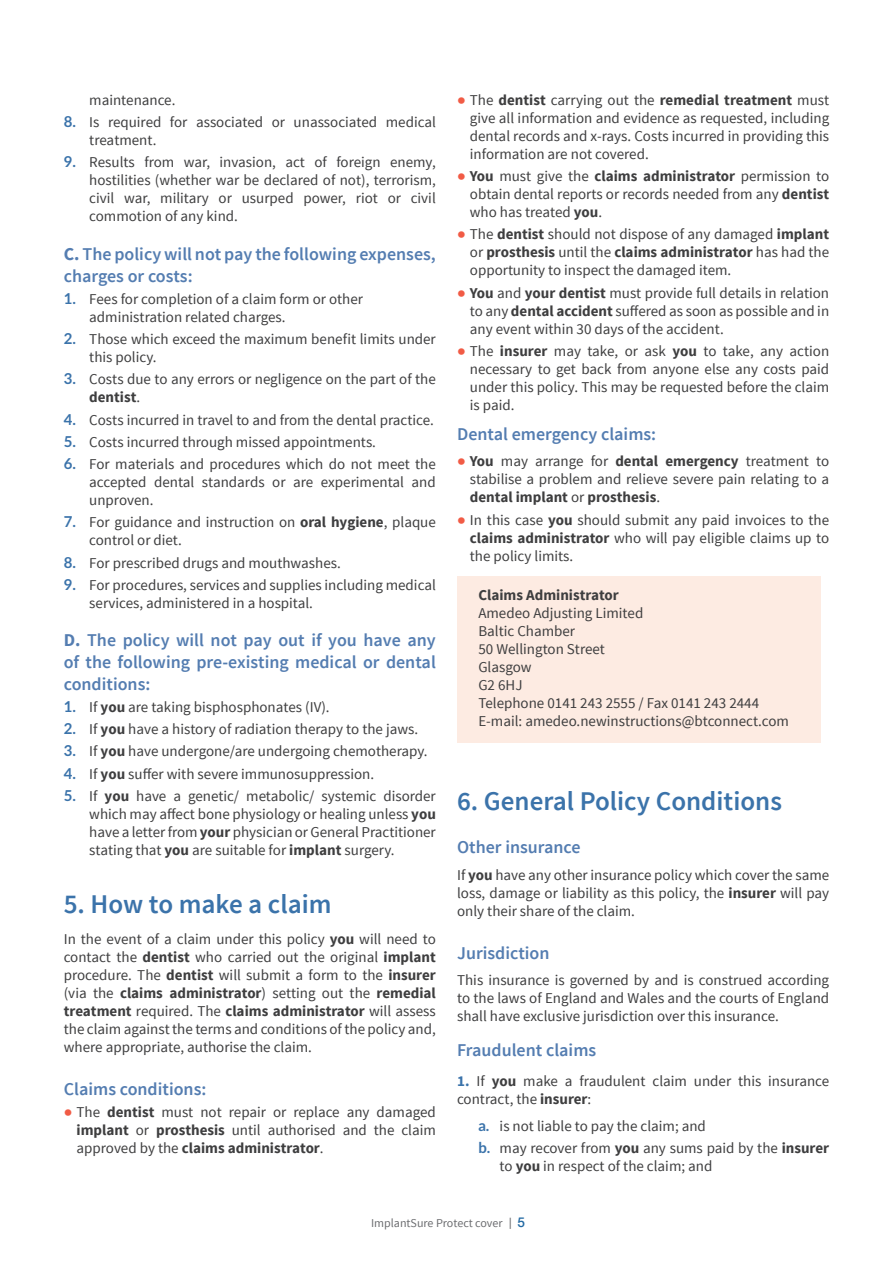
<style>
.page{position:relative;width:893px;height:1263px;background:#fff}
.page>*{position:absolute;margin:0;border:0;box-sizing:border-box;transform-origin:0 0}
.Heading_2{font:600 27px "Source Sans Pro";color:#3b73aa}
.Heading_3{font:600 18px/21.6px "Source Sans Pro";color:#547db1}
.Body{font:600 18px "Source Sans Pro";color:#547db1}
.Body-2{font:15px/18px "Source Sans Pro";color:#3e3e3f;text-align:justify}
.direccion{font:15px "Source Sans Pro";color:#3e3e3f}
.direccion-2{font:700 15px "Source Sans Pro";color:#3e3e3f}
.t1{font:12px "Source Sans Pro";color:#6c6d70}
.s1{font-family:"Lato";font-weight:700;color:#3b73aa}
.s2{font-weight:700}
.s3{font-family:"Lato";font-weight:700;color:#f15b45}
.s4{font-weight:700;color:#3b73aa}
.s5{font-family:"Slate Pro";font-size:13.5px}
.s6{font-family:"Helvetica Neue LT Com";font-weight:500;font-size:13.5px;color:#236aa3}
</style>
<div class="page">
<div style="left:457px;top:576px;width:364px;height:40px;background:#fdebe2"></div>
<div style="left:457px;top:612px;width:364px;height:40px;background:#fdebe2"></div>
<div style="left:457px;top:648px;width:364px;height:40px;background:#fdebe2"></div>
<div style="left:457px;top:684px;width:364px;height:40px;background:#fdebe2"></div>
<div style="left:457px;top:702px;width:364px;height:40px;background:#fdebe2"></div>
<p class="Body-2" style="left:89px;top:91px;width:88px">maintenance.</p>
<p class="Body-2" style="left:89px;top:113px;width:348px;text-indent:-26px"><span class="s1">8.</span> Is required for associated or unassociated medical treatment.</p>
<p class="Body-2" style="left:89px;top:154px;width:348px;text-indent:-26px"><span class="s1">9.</span> Results from war, invasion, act of foreign enemy, hostilities (whether war be declared of not), terrorism, civil war, military or usurped power, riot or civil commotion of any kind.</p>
<p class="Heading_3" style="left:64px;top:244px;width:374px"><span class="s2">C.</span> The policy will not pay the following expenses, charges or costs:</p>
<p class="Body-2" style="left:89px;top:290px;width:275px;text-indent:-26px"><span class="s1">1.</span> Fees for completion of a claim form or other administration related charges.</p>
<p class="Body-2" style="left:89px;top:330px;width:348px;text-indent:-26px"><span class="s1">2.</span> Those which exceed the maximum benefit limits under this policy.</p>
<p class="Body-2" style="left:89px;top:371px;width:348px;text-indent:-26px"><span class="s1">3.</span> Costs due to any errors or negligence on the part of the <span class="s2">dentist</span>.</p>
<p class="Body-2" style="left:64px;top:411px;width:372px"><span class="s1">4.</span> Costs incurred in travel to and from the dental practice.</p>
<p class="Body-2" style="left:64px;top:433px;width:314px"><span class="s1">5.</span> Costs incurred through missed appointments.</p>
<p class="Body-2" style="left:89px;top:455px;width:348px;text-indent:-26px"><span class="s1">6.</span> For materials and procedures which do not meet the accepted dental standards or are experimental and unproven.</p>
<p class="Body-2" style="left:89px;top:514px;width:348px;text-indent:-26px"><span class="s1">7.</span> For guidance and instruction on <span class="s2">oral hygiene</span>, plaque control or diet.</p>
<p class="Body-2" style="left:64px;top:554px;width:278px"><span class="s1">8.</span> For prescribed drugs and mouthwashes.</p>
<p class="Body-2" style="left:89px;top:576px;width:348px;text-indent:-26px"><span class="s1">9.</span> For procedures, services and supplies including medical services, administered in a hospital.</p>
<p class="Heading_3" style="left:64px;top:630px;width:374px;text-align:justify"><span class="s2">D.</span> The policy will not pay out if you have any of the following pre-existing medical or dental conditions:</p>
<p class="Body-2" style="left:64px;top:698px;width:267px"><span class="s1">1.</span> If <span class="s2">you</span> are taking bisphosphonates (IV).</p>
<p class="Body-2" style="left:64px;top:720px;width:356px"><span class="s1">2.</span> If <span class="s2">you</span> have a history of radiation therapy to the jaws.</p>
<p class="Body-2" style="left:64px;top:743px;width:365px"><span class="s1">3.</span> If <span class="s2">you</span> have undergone/are undergoing chemotherapy.</p>
<p class="Body-2" style="left:64px;top:765px;width:312px"><span class="s1">4.</span> If <span class="s2">you</span> suffer with severe immunosuppression.</p>
<p class="Body-2" style="left:89px;top:787px;width:348px;text-indent:-26px"><span class="s1">5.</span> If <span class="s2">you</span> have a genetic/ metabolic/ systemic disorder which may affect bone physiology or healing unless <span class="s2">you </span>have a letter from <span class="s2">your</span> physician or General Practitioner stating that <span class="s2">you</span> are suitable for <span class="s2">implant</span> surgery.</p>
<p class="Heading_2" style="left:64px;top:887px;width:269px">5. How to make a claim</p>
<p class="Body-2" style="left:64px;top:930px;width:374px">In the event of a claim under this policy <span class="s2">you</span> will need to contact the <span class="s2">dentist</span> who carried out the original <span class="s2">implant </span>procedure. The <span class="s2">dentist</span> will submit a form to the <span class="s2">insurer </span>(via the <span class="s2">claims administrator</span>) setting out the <span class="s2">remedial treatment</span> required. The <span class="s2">claims administrator</span> will assess the claim against the terms and conditions of the policy and, where appropriate, authorise the claim.</p>
<p class="Heading_3" style="left:64px;top:1078px;width:144px">Claims conditions:</p>
<p class="Body-2" style="left:77px;top:1103px;width:361px;text-indent:-13px"><span class="s3">•</span> The <span class="s2">dentist</span> must not repair or replace any damaged <span class="s2">implant</span> or <span class="s2">prosthesis</span> until authorised and the claim approved by the <span class="s2">claims administrator</span>.</p>
<p class="Body-2" style="left:470px;top:91px;width:361px;text-indent:-13px"><span class="s3">•</span> The <span class="s2">dentist</span> carrying out the <span class="s2">remedial treatment</span> must give all information and evidence as requested, including dental records and x-rays. Costs incurred in providing this information are not covered.</p>
<p class="Body-2" style="left:470px;top:167px;width:361px;text-indent:-13px"><span class="s3">•</span> <span class="s2">You</span> must give the <span class="s2">claims administrator</span> permission to obtain dental reports or records needed from any <span class="s2">dentist </span>who has treated <span class="s2">you</span>.</p>
<p class="Body-2" style="left:470px;top:226px;width:361px;text-indent:-13px"><span class="s3">•</span> The <span class="s2">dentist</span> should not dispose of any damaged <span class="s2">implant </span>or <span class="s2">prosthesis</span> until the <span class="s2">claims administrator</span> has had the opportunity to inspect the damaged item.</p>
<p class="Body-2" style="left:470px;top:284px;width:361px;text-indent:-13px"><span class="s3">•</span> <span class="s2">You</span> and <span class="s2">your dentist</span> must provide full details in relation to any <span class="s2">dental accident</span> suffered as soon as possible and in any event within 30 days of the accident.</p>
<p class="Body-2" style="left:470px;top:342px;width:361px;text-indent:-13px"><span class="s3">•</span> The <span class="s2">insurer</span> may take, or ask <span class="s2">you</span> to take, any action necessary to get back from anyone else any costs paid under this policy. This may be requested before the claim is paid.</p>
<p class="Body" style="left:457px;top:423px;width:201px">Dental emergency claims:</p>
<p class="Body-2" style="left:470px;top:453px;width:361px;text-indent:-13px"><span class="s3">•</span> <span class="s2">You</span> may arrange for <span class="s2">dental emergency</span> treatment to stabilise a problem and relieve severe pain relating to a <span class="s2">dental implant</span> or <span class="s2">prosthesis</span>.</p>
<p class="Body-2" style="left:470px;top:511px;width:361px;text-indent:-13px"><span class="s3">•</span> In this case <span class="s2">you</span> should submit any paid invoices to the <span class="s2">claims administrator</span> who will pay eligible claims up to the policy limits.</p>
<p class="direccion-2" style="left:478px;top:585px;width:142px">Claims Administrator</p>
<p class="direccion" style="left:478px;top:604px;width:166px">Amedeo Adjusting Limited</p>
<p class="direccion" style="left:478px;top:622px;width:98px">Baltic Chamber</p>
<p class="direccion" style="left:478px;top:640px;width:128px">50 Wellington Street</p>
<p class="direccion" style="left:478px;top:658px;width:55px">Glasgow</p>
<p class="direccion" style="left:478px;top:676px;width:46px">G2 6HJ</p>
<p class="direccion" style="left:478px;top:694px;width:282px">Telephone 0141 243 2555 / Fax 0141 243 2444</p>
<p class="direccion" style="left:478px;top:712px;width:312px">E-mail: amedeo.newinstructions@btconnect.com</p>
<p class="Heading_2" style="left:457px;top:784px;width:326px">6. General Policy Conditions</p>
<p class="Heading_3" style="left:457px;top:837px;width:125px">Other insurance</p>
<p class="Body-2" style="left:457px;top:866px;width:374px">If <span class="s2">you</span> have any other insurance policy which cover the same loss, damage or liability as this policy, the <span class="s2">insurer</span> will pay only their share of the claim.</p>
<p class="Heading_3" style="left:457px;top:942px;width:94px">Jurisdiction</p>
<p class="Body-2" style="left:457px;top:971px;width:374px">This insurance is governed by and is construed according to the laws of England and Wales and the courts of England shall have exclusive jurisdiction over this insurance.</p>
<p class="Body" style="left:457px;top:1038px;width:141px">Fraudulent claims</p>
<p class="Body-2" style="left:457px;top:1072px;width:374px"><span class="s4">1.</span> If <span class="s2">you</span> make a fraudulent claim under this insurance contract, the <span class="s2">insurer</span>:</p>
<p class="Body-2" style="left:478px;top:1117px;width:229px"><span class="s1">a.</span> is not liable to pay the claim; and</p>
<p class="Body-2" style="left:500px;top:1139px;width:331px;text-indent:-21px"><span class="s1">b.</span> may recover from <span class="s2">you</span> any sums paid by the <span class="s2">insurer </span>to <span class="s2">you</span> in respect of the claim; and</p>
<p class="t1" style="left:371px;top:1215px;width:156px">ImplantSure Protect cover <span class="s5">|</span> <span class="s6">5</span></p>
</div>
